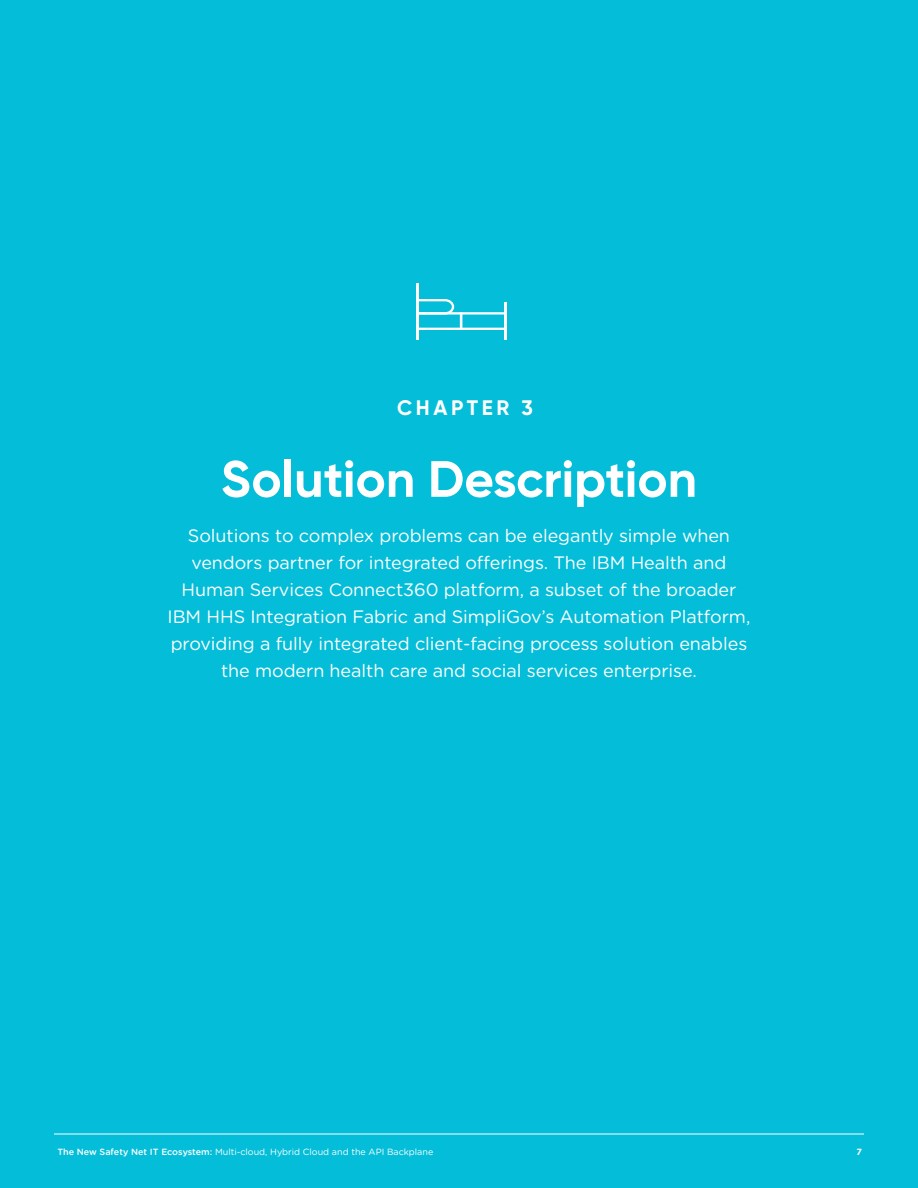
<style>
.page{position:relative;width:918px;height:1188px;background:#04bed9}
.page>*{position:absolute;margin:0;border:0;box-sizing:border-box;transform-origin:0 0}
.t1{font:700 51px "Gilroy";color:#fff}
.t2{font:700 21px "Gilroy";letter-spacing:.17em;color:#fff}
.t3{font:18px/27px "Gotham Rounded";letter-spacing:-.005em;color:#fff;text-align:center}
.t4{font:9px "Gotham Rounded";color:#fff}
.t5{font:700 9px "Gotham Rounded";color:#fff}
.s1{font-weight:500}
</style>
<div class="page">
<hr style="left:54px;top:1134px;width:810px;height:1px;background:#fff">
<hr style="left:417px;top:284px;width:2px;height:56px;background:#fff">
<hr style="left:504px;top:302px;width:3px;height:38px;background:#fff">
<svg style="left:419px;top:299px;width:85px;height:31px"></svg>
<p class="t2" style="left:397px;top:395px;width:137px">CHAPTER 3</p>
<h2 class="t1" style="left:221px;top:447px;width:478px">Solution Description</h2>
<p class="t3" style="left:168px;top:522px;width:584px">Solutions to complex problems can be elegantly simple when vendors partner for integrated offerings. The IBM Health and Human Services Connect360 platform, a subset of the broader IBM HHS Integration Fabric and SimpliGov’s Automation Platform, providing a fully integrated client-facing process solution enables the modern health care and social services enterprise.</p>
<p class="t4" style="left:57px;top:1145px;width:378px"><span class="s1">The New Safety Net IT Ecosystem:</span> Multi-cloud, Hybrid Cloud and the API Backplane</p>
<p class="t5" style="left:857px;top:1145px;width:7px">7</p>
</div>
